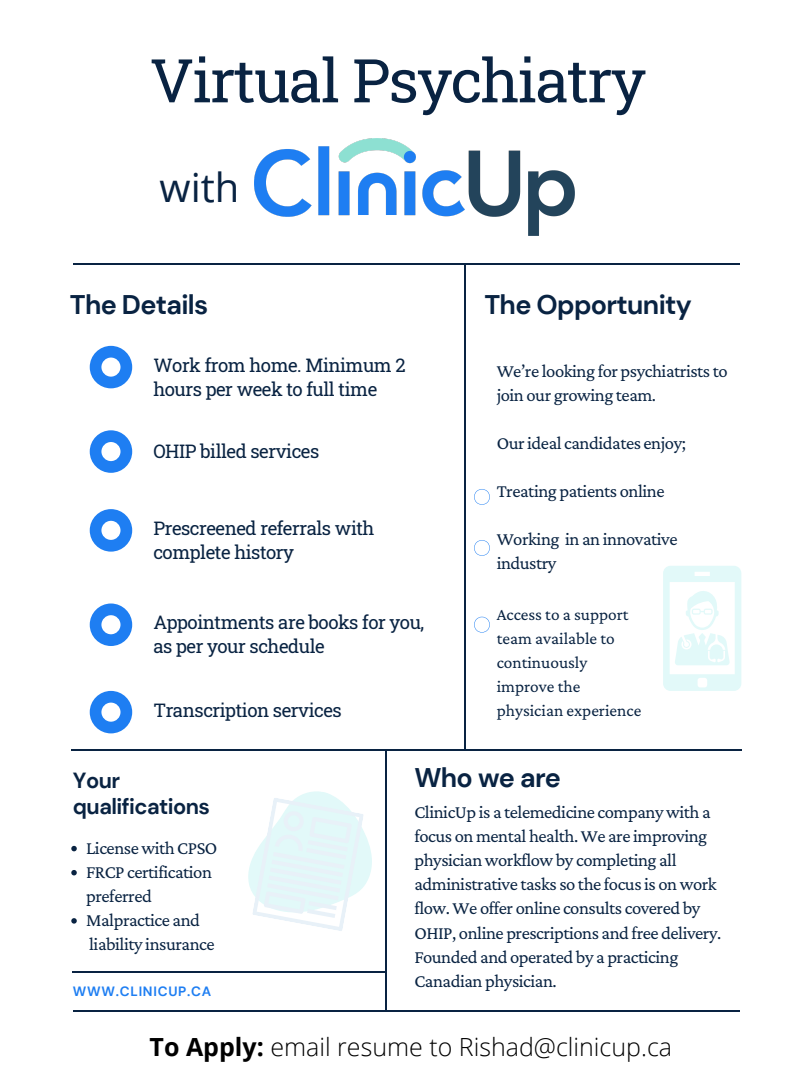
<style>
.page{position:relative;width:810px;height:1080px;background:#fff}
.page>*{position:absolute;margin:0;border:0;box-sizing:border-box;transform-origin:0 0}
.t1{font:60.25px "Roboto Slab";letter-spacing:-.025em;color:#092342}
.t2{font:40px "Open Sans";color:#092342}
.t3{font:700 26.94px "DM Sans";letter-spacing:-.025em;color:#092342}
.t4{font:300 25px "Open Sans";color:#000}
.t5{font:700 21.88px/26.2px "DM Sans";letter-spacing:-.025em;color:#092342}
.t6{font:18.62px/24.1px "Crimson Pro";letter-spacing:-.025em;color:#092342}
.t7{font:18.62px/23.9px "Roboto Slab";letter-spacing:-.025em;color:#092342}
.t8{font:17.31px/23.9px "Crimson Pro";color:#092342}
.t9{font:700 13.44px "DM Sans";letter-spacing:.055em;color:#1e7ef2}
.s1{font-weight:700}
</style>
<div class="page">
<hr style="left:465px;top:263px;width:1px;height:486px;background:#092342">
<hr style="left:385px;top:750px;width:2px;height:261px;background:#092342">
<hr style="left:71px;top:749px;width:671px;height:1px;background:#092342">
<hr style="left:73px;top:263px;width:666px;height:1px;background:#092342">
<hr style="left:73px;top:1011px;width:666px;height:1px;background:#092342">
<hr style="left:73px;top:971px;width:313px;height:2px;background:#092342">
<svg style="left:90px;top:346px;width:42px;height:42px"></svg>
<svg style="left:90px;top:509px;width:42px;height:43px"></svg>
<svg style="left:90px;top:430px;width:42px;height:43px"></svg>
<svg style="left:90px;top:604px;width:42px;height:42px"></svg>
<svg style="left:248px;top:791px;width:124px;height:140px"></svg>
<svg style="left:90px;top:691px;width:42px;height:42px"></svg>
<svg style="left:663px;top:566px;width:78px;height:125px"></svg>
<svg style="left:474px;top:489px;width:16px;height:16px"></svg>
<svg style="left:474px;top:540px;width:16px;height:16px"></svg>
<svg style="left:474px;top:617px;width:16px;height:16px"></svg>
<img style="left:254px;top:138px;width:321px;height:97px">
<svg style="left:71px;top:846px;width:6px;height:5px"></svg>
<svg style="left:71px;top:870px;width:6px;height:5px"></svg>
<svg style="left:71px;top:918px;width:6px;height:6px"></svg>
<p class="t1" style="left:150px;top:39px;width:498px">Virtual Psychiatry</p>
<p class="t2" style="left:160px;top:159px;width:81px">with</p>
<p class="t3" style="left:70px;top:288px;width:140px">The Details</p>
<p class="t7" style="left:153px;top:353px;width:254px">Work from home. Minimum 2 hours per week to full time</p>
<p class="t7" style="left:153px;top:439px;width:167px">OHIP billed services</p>
<p class="t7" style="left:153px;top:516px;width:223px">Prescreened referrals with complete history</p>
<p class="t7" style="left:153px;top:610px;width:272px">Appointments are books for you, as per your schedule</p>
<p class="t7" style="left:153px;top:697px;width:190px">Transcription services</p>
<p class="t3" style="left:484px;top:288px;width:209px">The Opportunity</p>
<p class="t6" style="left:497px;top:359px;width:233px">We’re looking for psychiatrists to join our growing team.</p>
<p class="t6" style="left:497px;top:431px;width:191px">Our ideal candidates enjoy;</p>
<p class="t6" style="left:497px;top:479px;width:169px">Treating patients online</p>
<p class="t6" style="left:497px;top:527px;width:182px">Working in an innovative industry</p>
<p class="t8" style="left:497px;top:602px;width:146px">Access to a support team available to continuously improve the physician experience</p>
<p class="t5" style="left:73px;top:767px;width:139px">Your qualifications</p>
<p class="t6" style="left:86px;top:836px;width:133px">License with CPSO</p>
<p class="t6" style="left:86px;top:860px;width:127px">FRCP certification preferred</p>
<p class="t6" style="left:86px;top:908px;width:130px">Malpractice and liability insurance</p>
<p class="t9" style="left:73px;top:982px;width:140px">WWW.CLINICUP.CA</p>
<p class="t3" style="left:414px;top:760px;width:148px">Who we are</p>
<p class="t6" style="left:414px;top:800px;width:308px">ClinicUp is a telemedicine company with a focus on mental health. We are improving physician workflow by completing all administrative tasks so the focus is on work flow. We offer online consults covered by OHIP, online prescriptions and free delivery.<br>Founded and operated by a practicing Canadian physician.</p>
<p class="t4" style="left:150px;top:1029px;width:524px"><span class="s1">To Apply:</span> email resume to Rishad@clinicup.ca</p>
</div>
